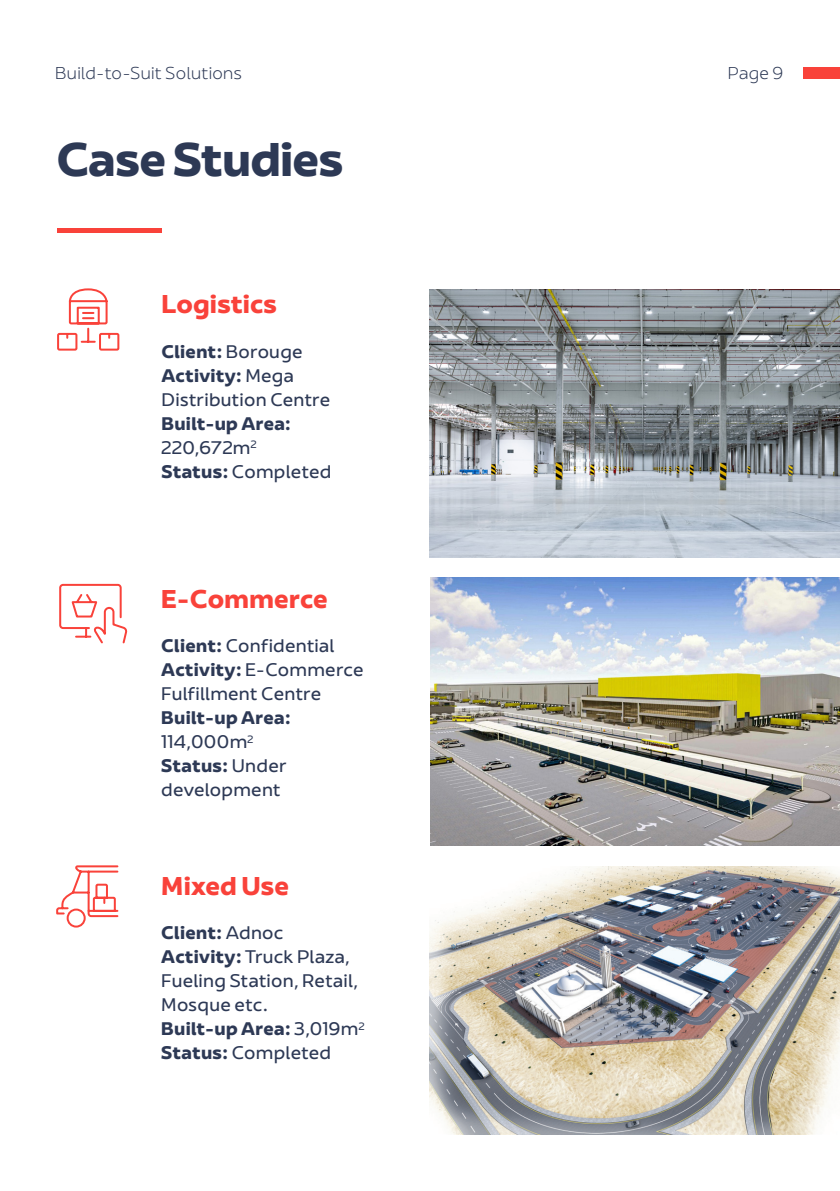
<style>
.page{position:relative;width:840px;height:1191px;background:#fff}
.page>*{position:absolute;margin:0;border:0;box-sizing:border-box;transform-origin:0 0}
.t1{font:700 44px "AD Ports Group";letter-spacing:-.015em;color:#2d3955}
.t2{font:700 24px "AD Ports Group";letter-spacing:.005em;color:#f9423a}
.t3{font:17px/24px "AD Ports Group";letter-spacing:.015em;color:#2d3955}
.t4{font:300 16px "AD Ports Group";letter-spacing:.02em;color:#2d3955}
.s1{font-weight:700}
</style>
<div class="page">
<img style="left:429px;top:289px;width:410px;height:268px">
<img style="left:430px;top:578px;width:409px;height:267px">
<img style="left:429px;top:866px;width:410px;height:268px">
<svg style="left:57px;top:288px;width:63px;height:63px"></svg>
<svg style="left:59px;top:583px;width:69px;height:61px"></svg>
<svg style="left:56px;top:865px;width:63px;height:63px"></svg>
<hr style="left:57px;top:228px;width:104px;height:4px;background:#f9423a">
<div style="left:802px;top:67px;width:37px;height:11px;background:#f9423a"></div>
<p class="t4" style="left:55px;top:61px;width:188px">Build-to-Suit Solutions</p>
<p class="t4" style="left:727px;top:61px;width:57px">Page 9</p>
<p class="t1" style="left:57px;top:123px;width:289px">Case Studies</p>
<p class="t2" style="left:161px;top:284px;width:117px">Logistics</p>
<p class="t3" style="left:161px;top:339px;width:171px"><span class="s1">Client:</span> Borouge<br><span class="s1">Activity:</span> Mega<br>Distribution Centre<br><span class="s1">Built-up Area:<br></span>220,672m<sup>2<br></sup><span class="s1">Status:</span> Completed</p>
<p class="t2" style="left:161px;top:579px;width:168px">E-Commerce</p>
<p class="t3" style="left:161px;top:634px;width:175px"><span class="s1">Client:</span> Confidential</p>
<p class="t3" style="left:161px;top:658px;width:204px"><span class="s1">Activity:</span> E-Commerce<br>Fulfillment Centre<br><span class="s1">Built-up Area:<br></span>114,000m<sup>2</sup></p>
<p class="t3" style="left:161px;top:754px;width:127px"><span class="s1">Status:</span> Under development</p>
<p class="t2" style="left:161px;top:866px;width:129px">Mixed Use</p>
<p class="t3" style="left:161px;top:921px;width:205px"><span class="s1">Client:</span> Adnoc<br><span class="s1">Activity:</span> Truck Plaza,<br>Fueling Station, Retail,<br>Mosque etc.<br><span class="s1">Built-up Area:</span> 3,019m<sup>2<br></sup><span class="s1">Status:</span> Completed</p>
</div>
